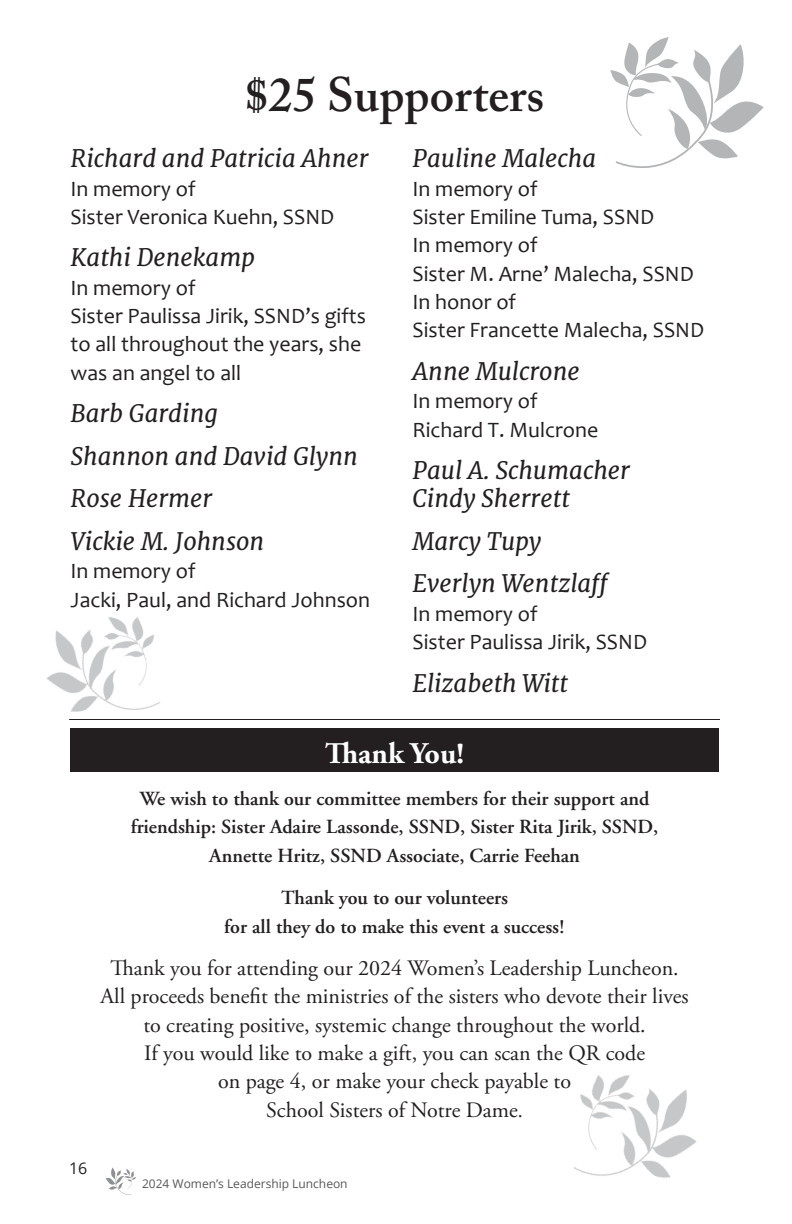
<style>
.page{position:relative;width:792px;height:1224px;background:#fff}
.page>*{position:absolute;margin:0;border:0;box-sizing:border-box;transform-origin:0 0}
.t1{font:600 48px "Adobe Caslon Pro";color:#231f20}
.t2{font:700 30px "Adobe Garamond Pro";color:#fff}
.t3{font:italic 24px/42.6px "Merriweather";color:#231f20}
.t4{font:22px/28.4px "Candara";color:#231f20}
.t5{font:22px/28.4px "Adobe Garamond Pro";color:#231f20;text-align:center}
.t6{font:600 20px/28.4px "Adobe Garamond";color:#231f20;text-align:center}
.t7{font:16px "Open Sans";color:#231f20}
.t8{font:12px "Open Sans";color:#57585a}
.s1{font-size:20px}
</style>
<div class="page">
<svg style="left:106px;top:1168px;width:30px;height:27px"></svg>
<hr style="left:69px;top:719px;width:651px;height:1px;background:#231f20">
<div style="left:70px;top:728px;width:649px;height:43px;background:#231f20"></div>
<img style="left:574px;top:1075px;width:123px;height:103px">
<img style="left:47px;top:617px;width:174px;height:155px">
<svg style="left:610px;top:37px;width:154px;height:131px"></svg>
<h1 class="t1" style="left:245px;top:66px;width:301px">$25 Supporters</h1>
<p class="t3" style="left:71px;top:137px;width:300px">Richard and Patricia Ahner</p>
<p class="t4" style="left:71px;top:174px;width:265px">In memory of<br>Sister Veronica Kuehn, SSND</p>
<p class="t3" style="left:71px;top:237px;width:186px">Kathi Denekamp</p>
<p class="t4" style="left:71px;top:273px;width:297px">In memory of<br>Sister Paulissa Jirik, SSND’s gifts to all throughout the years, she was an angel to all</p>
<p class="t3" style="left:71px;top:393px;width:289px">Barb Garding<br>Shannon and David Glynn<br>Rose Hermer<br>Vickie M. Johnson</p>
<p class="t4" style="left:71px;top:557px;width:301px">In memory of<br>Jacki, Paul, and Richard Johnson</p>
<p class="t3" style="left:413px;top:137px;width:185px">Pauline Malecha</p>
<p class="t4" style="left:413px;top:174px;width:293px">In memory of<br>Sister Emiline Tuma, SSND<br>In memory of<br>Sister M. Arne’ Malecha, SSND<br>In honor of<br>Sister Francette Malecha, SSND</p>
<p class="t3" style="left:413px;top:350px;width:169px">Anne Mulcrone</p>
<p class="t4" style="left:413px;top:387px;width:187px">In memory of<br>Richard T. Mulcrone</p>
<p class="t3" style="left:413px;top:456px;width:219px;line-height:28.4px">Paul A. Schumacher<br>Cindy Sherrett</p>
<p class="t3" style="left:413px;top:520px;width:201px">Marcy Tupy<br>Everlyn Wentzlaff</p>
<p class="t4" style="left:413px;top:599px;width:236px">In memory of<br>Sister Paulissa Jirik, SSND</p>
<p class="t3" style="left:413px;top:662px;width:157px">Elizabeth Witt</p>
<h2 class="t2" style="left:325px;top:736px;width:140px">Thank You!</h2>
<p class="t6" style="left:131px;top:785px;width:529px">We wish to thank our committee members for their support and friendship: Sister Adaire Lassonde, SSND, Sister Rita Jirik, SSND,<br>Annette Hritz, SSND Associate, Carrie Feehan</p>
<p class="t6" style="left:224px;top:884px;width:342px">Thank you to our volunteers<br>for all they do to make this event a success!</p>
<p class="t5" style="left:101px;top:955px;width:590px">Thank you for attending our 2024 Women’s Leadership Luncheon.<br>All proceeds benefit the ministries of the sisters who devote their lives to creating positive, systemic change throughout the world.<br>If you would like to make a gift, you can scan the QR code<br>on page 4, or make your check payable to<br>School Sisters of Notre Dame<span class="s1">.</span></p>
<p class="t7" style="left:69px;top:1157px;width:20px">16</p>
<p class="t8" style="left:142px;top:1175px;width:207px">2024 Women’s Leadership Luncheon</p>
</div>
